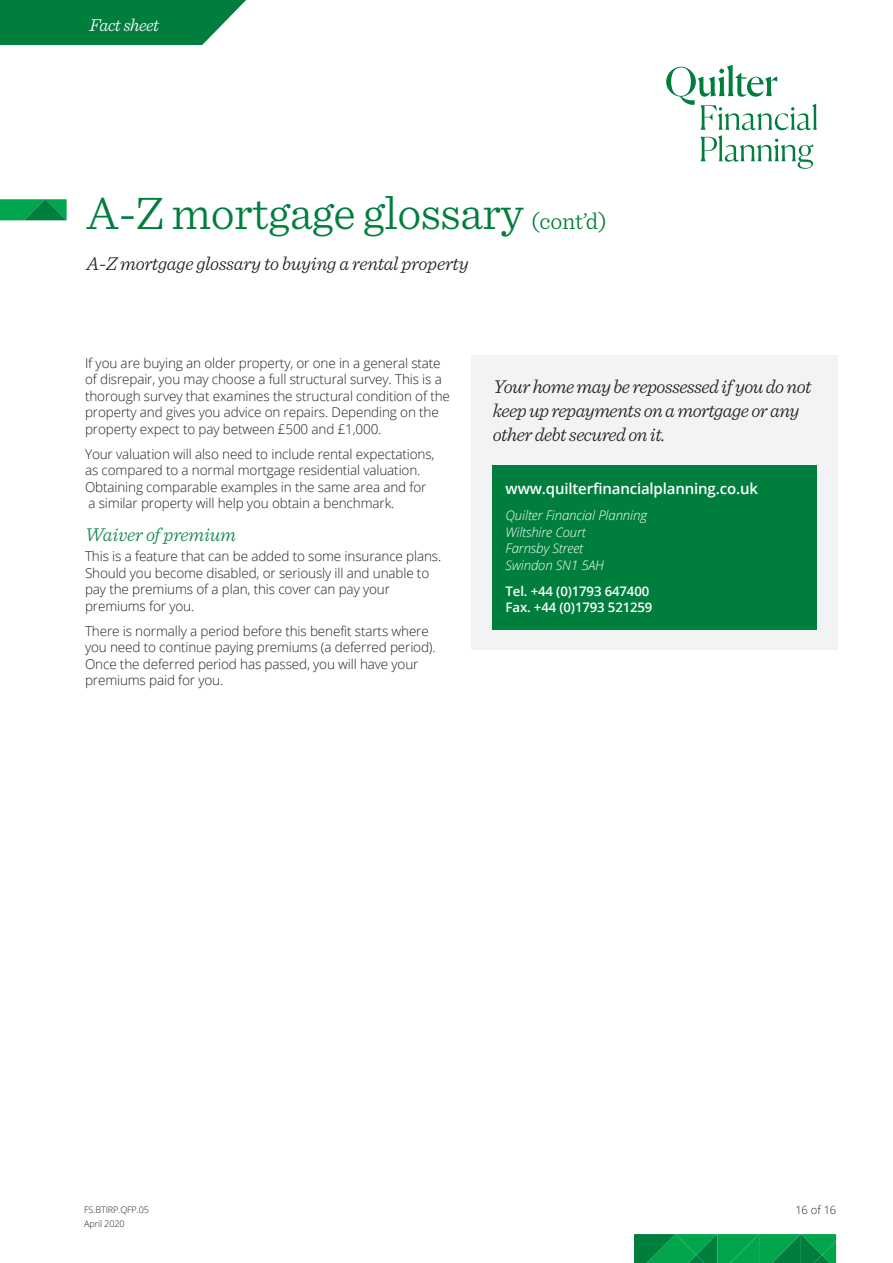
<style>
.page{position:relative;width:893px;height:1263px;background:#fff}
.page>*{position:absolute;margin:0;border:0;box-sizing:border-box;transform-origin:0 0}
.t1{font:300 48px "Sentinel";letter-spacing:-.01em;color:#007e3e}
.t2{font:italic 300 19.5px/24px "Sentinel";letter-spacing:-.025em;color:#231f20}
.t3{font:italic 300 19.5px "Sentinel";letter-spacing:-.01em;color:#10874a}
.t4{font:italic 300 18px "Sentinel";letter-spacing:-.025em;color:#fff}
.t5{font:600 15px "Open Sans";letter-spacing:-.01em;color:#fff}
.t6{font:300 13.5px/16.5px "Open Sans";letter-spacing:-.01em;color:#231f20}
.t7{font:italic 300 13.2px/16.5px "Open Sans";letter-spacing:-.01em;color:#fff}
.t8{font:600 13.2px/16.5px "Open Sans";letter-spacing:-.01em;color:#fff}
.t9{font:300 11.25px "Open Sans";color:#231f20}
.t10{font:300 9px/13.5px "Open Sans";letter-spacing:-.01em;color:#231f20}
.s1{font-size:24px}
</style>
<div class="page">
<svg style="left:634px;top:1234px;width:202px;height:29px;background:#039849"></svg>
<svg style="left:0;top:0;width:246px;height:45px;background:#16894e"></svg>
<svg style="left:666px;top:65px;width:151px;height:104px"></svg>
<svg style="left:0;top:199px;width:67px;height:21px"></svg>
<div style="left:472px;top:356px;width:366px;height:294px;background:#f2f3f4"></div>
<div style="left:493px;top:465px;width:324px;height:165px;background:#007e3e"></div>
<h3 class="t4" style="left:90px;top:12px;width:71px">Fact sheet</h3>
<h1 class="t1" style="left:86px;top:178px;width:522px">A-Z mortgage glossary <span class="s1">(cont’d)</span></h1>
<h2 class="t2" style="left:86px;top:250px;width:384px">A-Z mortgage glossary to buying a rental property</h2>
<p class="t6" style="left:85px;top:354px;width:366px">If you are buying an older property, or one in a general state of disrepair, you may choose a full structural survey. This is a thorough survey that examines the structural condition of the property and gives you advice on repairs. Depending on the property expect to pay between £500 and £1,000.</p>
<p class="t6" style="left:85px;top:445px;width:351px">Your valuation will also need to include rental expectations, as compared to a normal mortgage residential valuation.<br>Obtaining comparable examples in the same area and for a similar property will help you obtain a benchmark.</p>
<h2 class="t3" style="left:85px;top:519px;width:153px">Waiver of premium</h2>
<p class="t6" style="left:85px;top:548px;width:358px">This is a feature that can be added to some insurance plans.<br>Should you become disabled, or seriously ill and unable to pay the premiums of a plan, this cover can pay your premiums for you.</p>
<p class="t6" style="left:85px;top:622px;width:352px">There is normally a period before this benefit starts where you need to continue paying premiums (a deferred period).<br>Once the deferred period has passed, you will have your premiums paid for you.</p>
<h2 class="t2" style="left:493px;top:373px;width:320px">Your home may be repossessed if you do not keep up repayments on a mortgage or any other debt secured on it.</h2>
<p class="t5" style="left:506px;top:479px;width:254px">www.quilterfinancialplanning.co.uk</p>
<p class="t7" style="left:506px;top:507px;width:143px">Quilter Financial Planning<br>Wiltshire Court<br>Farnsby Street<br>Swindon SN1 5AH</p>
<p class="t8" style="left:506px;top:582px;width:148px">Tel. +44 (0)1793 647400<br>Fax. +44 (0)1793 521259</p>
<p class="t10" style="left:84px;top:1203px;width:66px">FS.BTIRP.QFP.05<br>April 2020</p>
<p class="t9" style="left:795px;top:1202px;width:42px">16 of 16</p>
</div>
